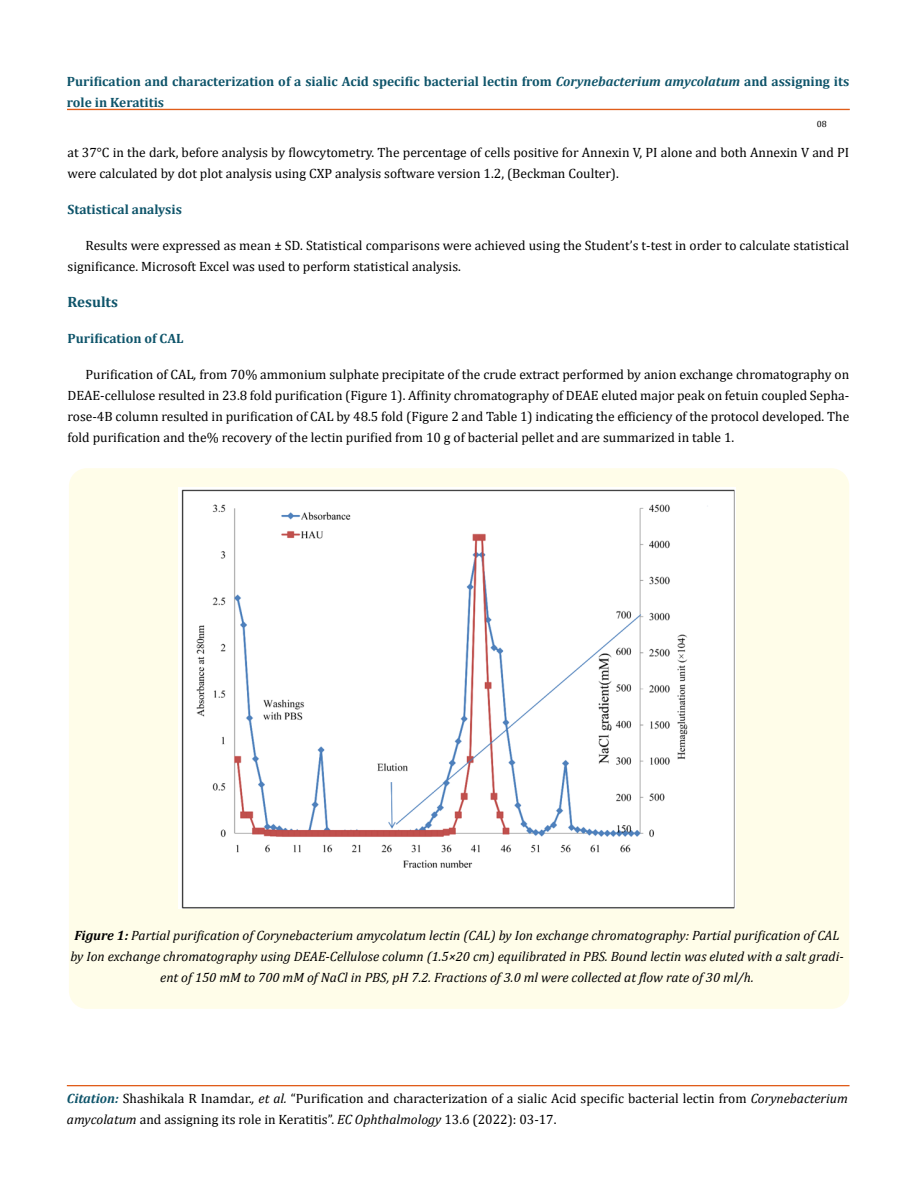
<style>
.page{position:relative;width:917px;height:1190px;background:#fff}
.page>*{position:absolute;margin:0;border:0;box-sizing:border-box;transform-origin:0 0}
.t1{font:700 15px "Cambria";color:#0e546a}
.t2{font:13.5px/21px "Cambria";color:#000}
.t3{font:italic 13.5px/21px "Cambria";color:#000;text-align:center}
.t4{font:700 13.5px/21px "Cambria";color:#0e546a}
.t5{font:9px "Cambria";color:#000}
.s1{font-style:italic}
.s2{font-weight:700}
.s3{font-weight:700;font-style:italic;color:#0e546a}
</style>
<div class="page">
<div style="left:67px;top:109px;width:782px;height:1px;border:1px solid #e05d1a"></div>
<div style="left:67px;top:1085px;width:782px;height:1px;border:1px solid #e05d1a"></div>
<div style="left:69px;top:468px;width:780px;height:540px;background:#fffde9;border-radius:18px"></div>
<img style="left:178px;top:487px;width:557px;height:421px">
<p class="t4" style="left:67px;top:71px;width:783px">Purification and characterization of a sialic Acid specific bacterial lectin from <span class="s1">Corynebacterium amycolatum</span> and assigning its role in Keratitis</p>
<p class="t5" style="left:816px;top:118px;width:11px">08</p>
<p class="t2" style="left:68px;top:142px;width:783px">at 37°C in the dark, before analysis by flowcytometry. The percentage of cells positive for Annexin V, PI alone and both Annexin V and PI were calculated by dot plot analysis using CXP analysis software version 1.2, (Beckman Coulter).</p>
<p class="t4" style="left:68px;top:199px;width:116px">Statistical analysis</p>
<p class="t2" style="left:68px;top:235px;width:783px;text-indent:18px">Results were expressed as mean ± SD. Statistical comparisons were achieved using the Student’s t-test in order to calculate statistical significance. Microsoft Excel was used to perform statistical analysis.</p>
<p class="t1" style="left:68px;top:291px;width:52px">Results</p>
<p class="t4" style="left:68px;top:328px;width:118px">Purification of CAL</p>
<p class="t2" style="left:68px;top:364px;width:783px;text-align:justify;text-indent:18px">Purification of CAL<span class="s1">,</span> from 70% ammonium sulphate precipitate of the crude extract performed by anion exchange chromatography on DEAE-cellulose resulted in 23.8 fold purification (Figure 1). Affinity chromatography of DEAE eluted major peak on fetuin coupled Sepha&shy;rose-4B column resulted in purification of CAL by 48.5 fold (Figure 2 and Table 1) indicating the efficiency of the protocol developed. The fold purification and the% recovery of the lectin purified from 10 g of bacterial pellet and are summarized in table 1.</p>
<p class="t3" style="left:70px;top:924px;width:774px"><span class="s2">Figure 1:</span> Partial purification of Corynebacterium amycolatum lectin (CAL) by Ion exchange chromatography: Partial purification of CAL by Ion exchange chromatography using DEAE-Cellulose column (1.5×20 cm) equilibrated in PBS. Bound lectin was eluted with a salt gradi&shy;ent of 150 mM to 700 mM of NaCl in PBS, pH 7.2. Fractions of 3.0 ml were collected at flow rate of 30 ml/h.</p>
<p class="t2" style="left:67px;top:1087px;width:782px"><span class="s3">Citation:</span> Shashikala R Inamdar.<span class="s1">, et al.</span> “Purification and characterization of a sialic Acid specific bacterial lectin from <span class="s1">Corynebacterium amycolatum</span> and assigning its role in Keratitis”. <span class="s1">EC Ophthalmology</span> 13.6 (2022): 03-17.</p>
</div>
